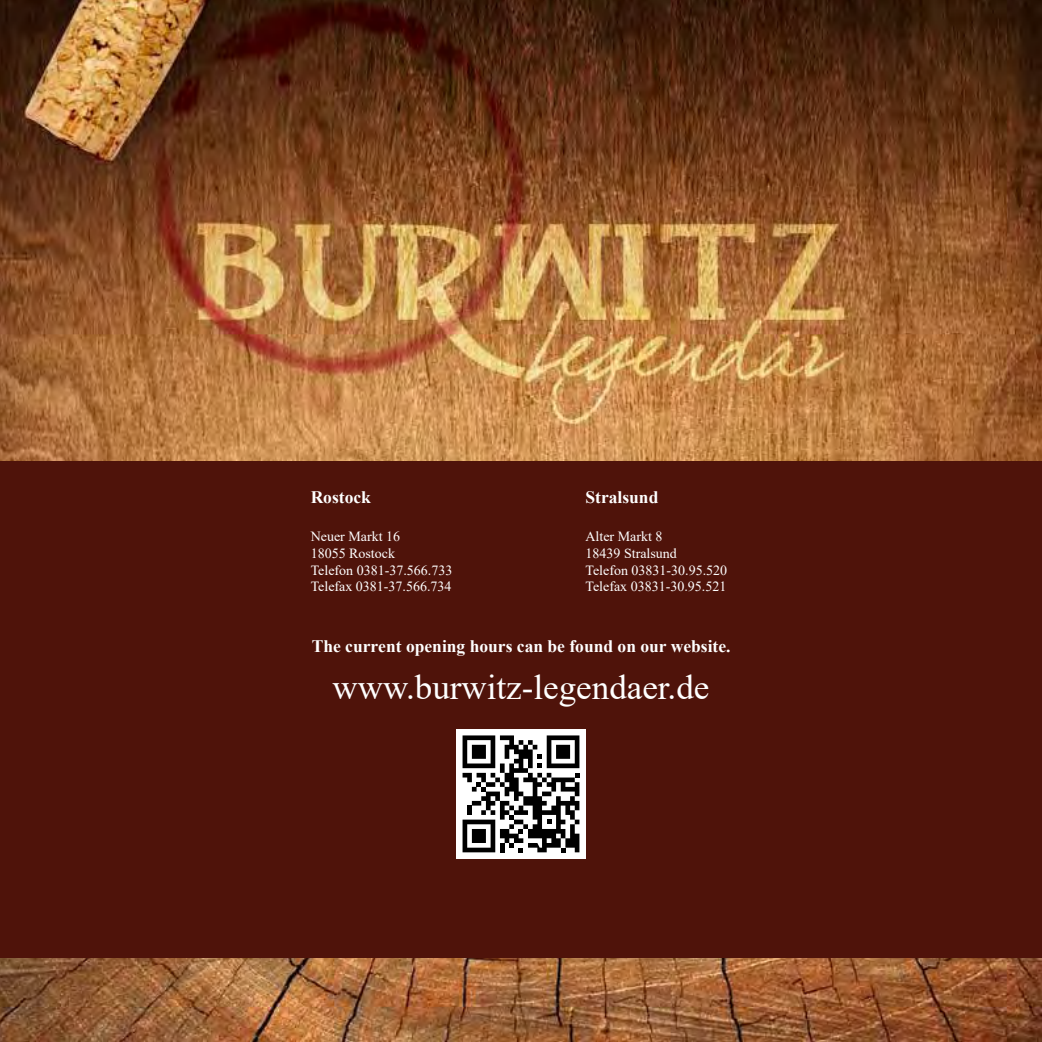
<style>
.page{position:relative;width:1042px;height:1042px;background:#fff}
.page>*{position:absolute;margin:0;border:0;box-sizing:border-box;transform-origin:0 0}
.t1{font:35px "Times New Roman";color:#fff}
.t2{font:700 17.5px "Times New Roman";color:#fff}
.t3{font:14px "Times New Roman";color:#fff}
</style>
<div class="page">
<img style="left:0;top:0;width:1042px;height:1042px">
<div style="left:0;top:461px;width:1042px;height:496px;background:#4f130a"></div>
<div style="left:456px;top:729px;width:129px;height:129px;background:#fff"></div>
<svg style="left:462px;top:735px;width:117px;height:117px"></svg>
<p class="t2" style="left:311px;top:484px;width:62px">Rostock</p>
<p class="t3" style="left:311px;top:526px;width:91px">Neuer Markt 16</p>
<p class="t3" style="left:311px;top:543px;width:86px">18055 Rostock</p>
<p class="t3" style="left:311px;top:560px;width:143px">Telefon 0381-37.566.733</p>
<p class="t3" style="left:311px;top:577px;width:142px">Telefax 0381-37.566.734</p>
<p class="t2" style="left:585px;top:484px;width:74px">Stralsund</p>
<p class="t3" style="left:585px;top:526px;width:78px">Alter Markt 8</p>
<p class="t3" style="left:585px;top:543px;width:93px">18439 Stralsund</p>
<p class="t3" style="left:585px;top:560px;width:143px">Telefon 03831-30.95.520</p>
<p class="t3" style="left:585px;top:577px;width:142px">Telefax 03831-30.95.521</p>
<p class="t2" style="left:312px;top:633px;width:420px">The current opening hours can be found on our website.</p>
<p class="t1" style="left:332px;top:663px;width:378px">www.burwitz-legendaer.de</p>
</div>
